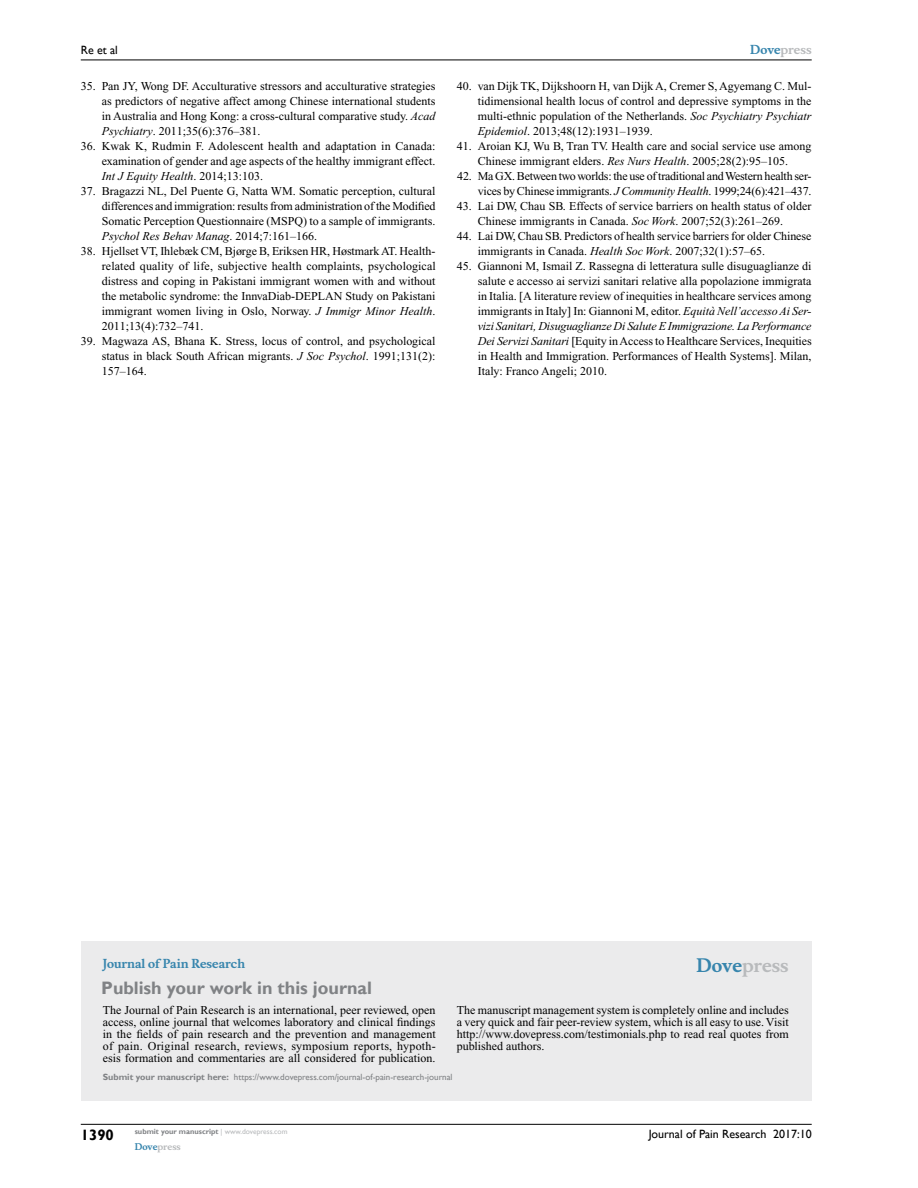
<style>
.page{position:relative;width:918px;height:1188px;background:#fff}
.page>*{position:absolute;margin:0;border:0;box-sizing:border-box;transform-origin:0 0}
.t1{font:700 18px "Gill Sans";color:#808285}
.t2{font:700 18px "Musee";color:#b8babc}
.t3{font:700 15px "Gill Sans";color:#000}
.t4{font:12px/15px "Times New Roman";color:#000;text-align:justify}
.t5{font:12px/15px "Times New Roman";letter-spacing:-.02em;color:#000;text-align:right}
.t6{font:12px "Gill Sans";color:#000}
.t7{font:700 12px "Musee";color:#3785ad}
.t8{font:700 12px "Musee";color:#b8babc}
.t9{font:9px "Gill Sans";color:#808285}
.t10{font:700 9px "Musee";color:#b8babc}
.t11{font:700 7.5px "Gill Sans";color:#808285}
.s1{font-style:italic}
.s2{color:#3785ad}
.s3{font-weight:700}
.s4{font-weight:400;color:#b8babc}
</style>
<div class="page">
<div style="left:81px;top:941px;width:731px;height:159px;background:#ebebec"></div>
<hr style="left:81px;top:1124px;width:731px;height:1px;background:#000">
<hr style="left:81px;top:60px;width:731px;height:1px;background:#000">
<p class="t6" style="left:81px;top:43px;width:39px">Re et al</p>
<p class="t4" style="left:102px;top:79px;width:335px;text-indent:-21px">35. Pan JY, Wong DF. Acculturative stressors and acculturative strategies as predictors of negative affect among Chinese international students in Australia and Hong Kong: a cross-cultural comparative study. <span class="s1">Acad Psychiatry</span>. 2011;35(6):376–381.</p>
<p class="t4" style="left:102px;top:139px;width:335px;text-indent:-21px">36. Kwak K, Rudmin F. Adolescent health and adaptation in Canada: examination of gender and age aspects of the healthy immigrant effect.<br><span class="s1">Int J Equity Health</span>. 2014;13:103.</p>
<p class="t4" style="left:102px;top:184px;width:335px;text-indent:-21px">37. Bragazzi NL, Del Puente G, Natta WM. Somatic perception, cultural differences and immigration: results from administration of the Modified Somatic Perception Questionnaire (MSPQ) to a sample of immigrants.<br><span class="s1">Psychol Res Behav Manag</span>. 2014;7:161–166.</p>
<p class="t4" style="left:102px;top:244px;width:336px;text-indent:-21px">38. Hjellset VT, Ihlebæk CM, Bjørge B, Eriksen HR, Høstmark AT. Health&shy;related quality of life, subjective health complaints, psychological distress and coping in Pakistani immigrant women with and without the metabolic syndrome: the InnvaDiab-DEPLAN Study on Pakistani immigrant women living in Oslo, Norway. <span class="s1">J Immigr Minor Health</span>.<br>2011;13(4):732–741.</p>
<p class="t4" style="left:102px;top:334px;width:335px;text-indent:-21px">39. Magwaza AS, Bhana K. Stress, locus of control, and psychological status in black South African migrants. <span class="s1">J Soc Psychol</span>. 1991;131(2):<br>157–164.</p>
<p class="t8" style="left:750px;top:43px;width:63px"><span class="s2">Dove</span>press</p>
<p class="t4" style="left:478px;top:78px;width:335px;text-indent:-21px">40. van Dijk TK, Dijkshoorn H, van Dijk A, Cremer S, Agyemang C. Mul&shy;tidimensional health locus of control and depressive symptoms in the multi-ethnic population of the Netherlands. <span class="s1">Soc Psychiatry Psychiatr Epidemiol</span>. 2013;48(12):1931–1939.</p>
<p class="t4" style="left:457px;top:138px;width:356px;text-align:center">41. Aroian KJ, Wu B, Tran TV. Health care and social service use among<br>Chinese immigrant elders. <span class="s1">Res Nurs Health</span>. 2005;28(2):95–105.</p>
<p class="t5" style="left:457px;top:168px;width:356px">42. Ma GX. Between two worlds: the use of traditional and Western health ser&shy;vices by Chinese immigrants. <span class="s1">J Community Health</span>. 1999;24(6):421–437.</p>
<p class="t4" style="left:478px;top:198px;width:335px;text-indent:-21px">43. Lai DW, Chau SB. Effects of service barriers on health status of older<br>Chinese immigrants in Canada. <span class="s1">Soc Work</span>. 2007;52(3):261–269.</p>
<p class="t4" style="left:478px;top:228px;width:335px;text-indent:-21px">44. Lai DW, Chau SB. Predictors of health service barriers for older Chinese immigrants in Canada. <span class="s1">Health Soc Work</span>. 2007;32(1):57–65.</p>
<p class="t4" style="left:478px;top:258px;width:336px;text-indent:-21px">45. Giannoni M, Ismail Z. Rassegna di letteratura sulle disuguaglianze di salute e accesso ai servizi sanitari relative alla popolazione immigrata in Italia. [A literature review of inequities in healthcare services among immigrants in Italy] In: Giannoni M, editor. <span class="s1">Equità Nell’accesso Ai Ser&shy;vizi Sanitari, Disuguaglianze Di Salute E Immigrazione. La Performance Dei Servizi Sanitari</span> [Equity in Access to Healthcare Services, Inequities in Health and Immigration. Performances of Health Systems]. Milan, Italy: Franco Angeli; 2010.</p>
<p class="t7" style="left:103px;top:956px;width:144px">Journal of Pain Research</p>
<h1 class="t1" style="left:101px;top:977px;width:272px">Publish your work in this journal</h1>
<h1 class="t2" style="left:697px;top:955px;width:94px"><span class="s2">Dove</span>press</h1>
<p class="t4" style="left:103px;top:1004px;width:335px;line-height:12px">The Journal of Pain Research is an international, peer reviewed, open access, online journal that welcomes laboratory and clinical findings in the fields of pain research and the prevention and management of pain. Original research, reviews, symposium reports, hypoth&shy;esis formation and commentaries are all considered for publication.</p>
<p class="t4" style="left:457px;top:1004px;width:334px;line-height:12px">The manuscript management system is completely online and includes a very quick and fair peer-review system, which is all easy to use. Visit http://www.dovepress.com/testimonials.php to read real quotes from published authors.</p>
<p class="t9" style="left:103px;top:1072px;width:351px"><span class="s3">Submit your manuscript here:</span> https://www.dovepress.com/journal-of-pain-research-journal</p>
<p class="t3" style="left:81px;top:1126px;width:35px">1390</p>
<p class="t11" style="left:135px;top:1127px;width:154px">submit your manuscript <span class="s4">| www.dovepress.com</span></p>
<p class="t10" style="left:135px;top:1141px;width:48px"><span class="s2">Dove</span>press</p>
<p class="t6" style="left:649px;top:1127px;width:164px">Journal of Pain Research 2017:10</p>
</div>
